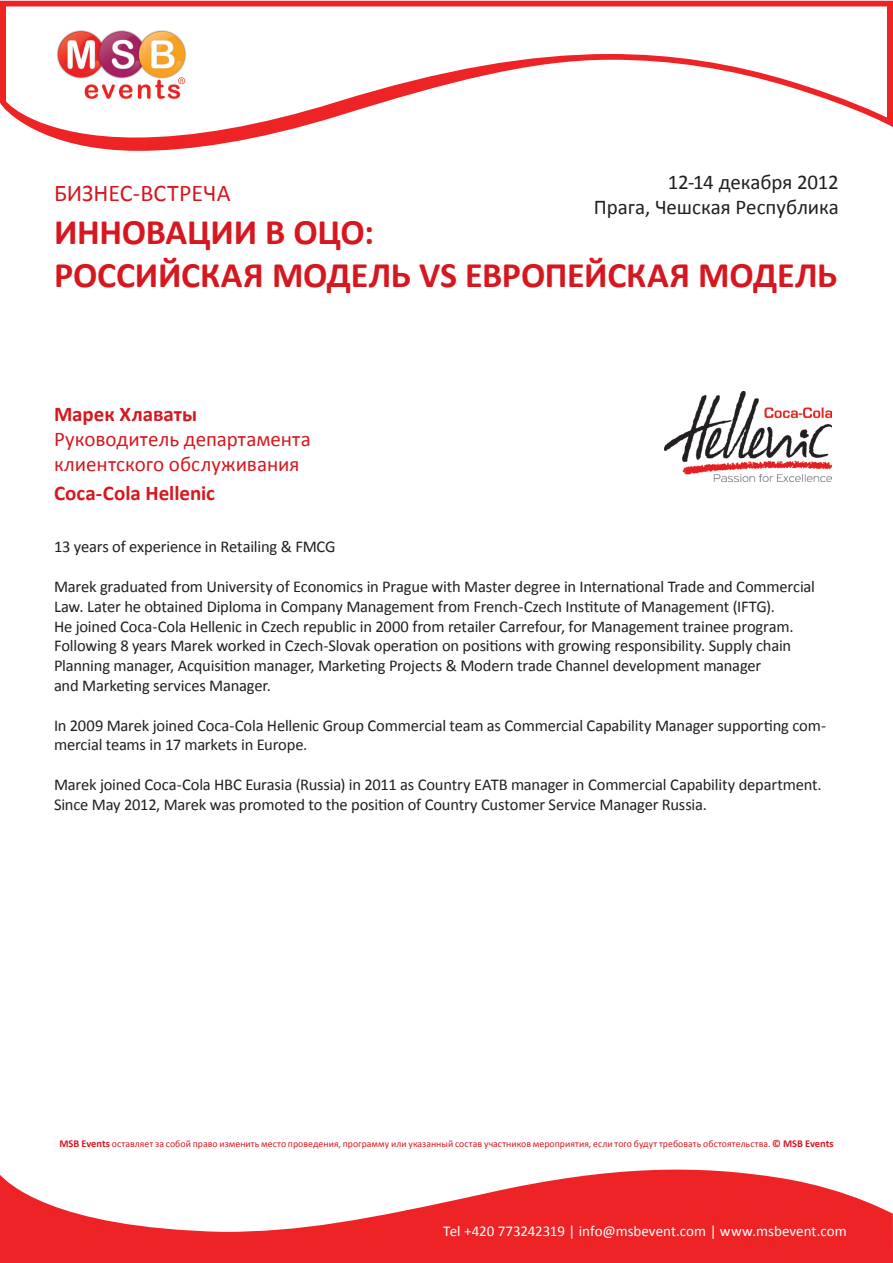
<style>
.page{position:relative;width:893px;height:1263px;background:#fff}
.page>*{position:absolute;margin:0;border:0;box-sizing:border-box;transform-origin:0 0}
.t1{font:700 36px "Calibri";letter-spacing:-.01em;color:#d7171f}
.t2{font:24px "Calibri";color:#d7171f}
.t3{font:21px/25.2px "Calibri";color:#d7171f}
.t4{font:21px "Calibri";letter-spacing:-.005em;color:#231f20}
.t5{font:700 21px "Calibri";color:#d7171f}
.t6{font:16.5px/19.8px "Calibri";letter-spacing:-.015em;color:#231f20}
.t7{font:15px "Calibri";color:#fff}
.t8{font:9.75px "Calibri";letter-spacing:.005em;color:#d7171f}
.s1{font-weight:700;font-size:10.5px}
</style>
<div class="page">
<img style="left:664px;top:391px;width:167px;height:90px">
<svg style="left:0;top:1169px;width:893px;height:94px;fill:#ee2326"></svg>
<svg style="left:0;top:0;width:893px;height:151px"></svg>
<p class="t4" style="left:668px;top:169px;width:173px">12-14 декабря 2012</p>
<p class="t4" style="left:594px;top:194px;width:246px">Прага, Чешская Республика</p>
<p class="t2" style="left:54px;top:177px;width:178px">БИЗНЕС-ВСТРЕЧА</p>
<p class="t1" style="left:54px;top:209px;width:322px">ИННОВАЦИИ В ОЦО:</p>
<p class="t1" style="left:54px;top:252px;width:785px">РОССИЙСКАЯ МОДЕЛЬ VS ЕВРОПЕЙСКАЯ МОДЕЛЬ</p>
<p class="t5" style="left:54px;top:400px;width:145px">Марек Хлаваты</p>
<p class="t3" style="left:54px;top:427px;width:258px">Руководитель департамента клиентского обслуживания</p>
<p class="t5" style="left:54px;top:480px;width:163px">Coca-Cola Hellenic</p>
<p class="t6" style="left:54px;top:537px;width:283px">13 years of experience in Retailing &amp; FMCG</p>
<p class="t6" style="left:54px;top:577px;width:762px">Marek graduated from University of Economics in Prague with Master degree in International Trade and Commercial<br>Law. Later he obtained Diploma in Company Management from French-Czech Institute of Management (IFTG).</p>
<p class="t6" style="left:54px;top:616px;width:741px">He joined Coca-Cola Hellenic in Czech republic in 2000 from retailer Carrefour, for Management trainee program.</p>
<p class="t6" style="left:54px;top:636px;width:739px">Following 8 years Marek worked in Czech-Slovak operation on positions with growing responsibility. Supply chain<br>Planning manager, Acquisition manager, Marketing Projects &amp; Modern trade Channel development manager<br>and Marketing services Manager.</p>
<p class="t6" style="left:54px;top:715px;width:774px">In 2009 Marek joined Coca-Cola Hellenic Group Commercial team as Commercial Capability Manager supporting com&shy;mercial teams in 17 markets in Europe.</p>
<p class="t6" style="left:54px;top:775px;width:769px">Marek joined Coca-Cola HBC Eurasia (Russia) in 2011 as Country EATB manager in Commercial Capability department.</p>
<p class="t6" style="left:54px;top:794px;width:654px">Since May 2012, Marek was promoted to the position of Country Customer Service Manager Russia.</p>
<p class="t8" style="left:59px;top:1137px;width:776px"><span class="s1">MSB Events</span> оставляет за собой право изменить место проведения, программу или указанный состав участников мероприятия, если того будут требовать обстоятельства. <span class="s1">© MSB Events</span></p>
<p class="t7" style="left:443px;top:1222px;width:405px">Tel +420 773242319 | info@msbevent.com | www.msbevent.com</p>
</div>
